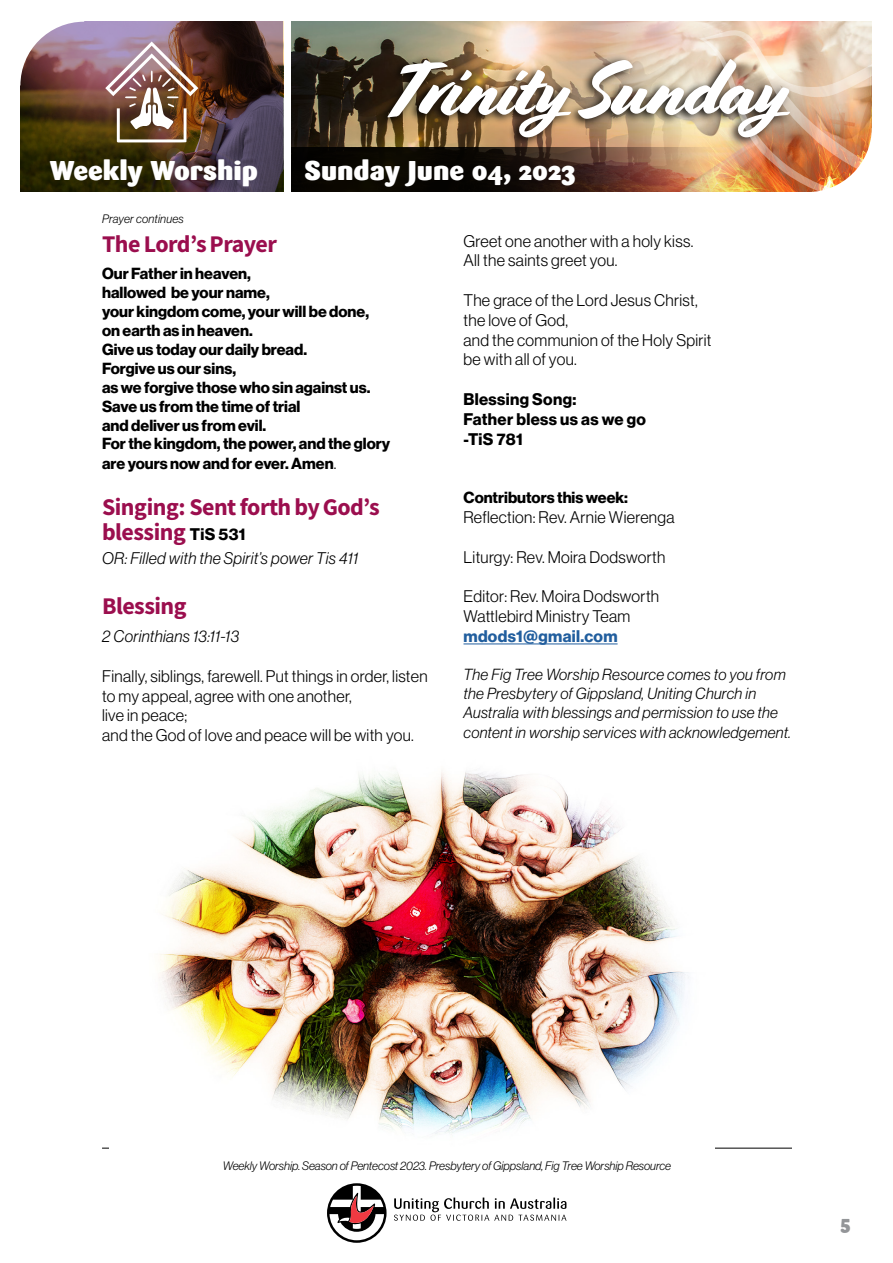
<style>
.page{position:relative;width:893px;height:1263px;background:#fff}
.page>*{position:absolute;margin:0;border:0;box-sizing:border-box;transform-origin:0 0}
.t1{font:76.5px "Cortado";letter-spacing:-.03em;color:#fff}
.t2{font:900 27px "Sari";color:#fff}
.t3{font:24px/25.5px "Source Sans Variable";letter-spacing:-.02em;color:#9b0e4e}
.t4{font:900 19.5px "Sari";color:#939598}
.t5{font:16.5px/19.8px "N Haas Grotesk DS Pro 45 Lt";letter-spacing:.02em;color:#000}
.t6{font:16.5px "N Haas Grotesk DS Pro 46 Lt It";letter-spacing:.02em;color:#000}
.t7{font:16.5px/19.8px "N Haas Grotesk DS Pro 75 Bd";letter-spacing:.02em;color:#000}
.t8{font:16.5px "N Haas Grotesk DS Pro 75 Bd";letter-spacing:.02em;color:#215e9e}
.t9{font:15.75px/19px "N Haas Grotesk DS Pro 75 Bd";color:#000}
.t10{font:15.75px/19.2px "N Haas Grotesk DS Pro 46 Lt It";letter-spacing:.02em;color:#000}
.t11{font:12px "N Haas Grotesk DS Pro 46 Lt It";color:#000}
.t12{font:12px "N Haas Grotesk DS Pro 46 Lt It";letter-spacing:.02em;color:#000}
.s1{font-family:"N Haas Grotesk DS Pro 45 Lt";font-size:16.5px}
.s2{font-family:"N Haas Grotesk DS Pro 75 Bd";font-size:16.5px;color:#000}
</style>
<div class="page">
<svg style="left:394px;top:1197px;width:172px;height:24px"></svg>
<svg style="left:327px;top:1183px;width:60px;height:60px"></svg>
<hr style="left:102px;top:1148px;width:690px;height:1px;background:#000">
<img style="left:292px;top:21px;width:407px;height:127px">
<img style="left:20px;top:21px;width:263px;height:171px">
<img style="left:105px;top:42px;width:93px;height:100px">
<svg style="left:20px;top:21px;width:64px;height:64px"></svg>
<svg style="left:292px;top:148px;width:407px;height:44px;background:#342218"></svg>
<div style="left:376px;top:54px;width:417px;height:94px;background:#000;opacity:.91"></div>
<img style="left:699px;top:21px;width:173px;height:171px">
<img style="left:109px;top:772px;width:605px;height:377px">
<hr style="left:463px;top:644px;width:155px;height:1px;background:#215e9e">
<h1 class="t1" style="left:384px;top:44px;width:409px">Trinity Sunday</h1>
<h2 class="t2" style="left:50px;top:154px;width:210px">Weekly Worship</h2>
<h2 class="t2" style="left:304px;top:154px;width:272px">Sunday June 04, 2023</h2>
<p class="t12" style="left:102px;top:212px;width:83px">Prayer continues</p>
<h3 class="t3" style="left:102px;top:231px;width:177px">The Lord’s Prayer</h3>
<p class="t9" style="left:102px;top:264px;width:290px">Our Father in heaven,<br>hallowed be your name,<br>your kingdom come, your will be done, on earth as in heaven.<br>Give us today our daily bread.<br>Forgive us our sins,<br>as we forgive those who sin against us.<br>Save us from the time of trial<br>and deliver us from evil.<br>For the kingdom, the power, and the glory are yours now and for ever. Amen<span class="s1">.</span></p>
<h3 class="t3" style="left:102px;top:494px;width:279px">Singing: Sent forth by God’s blessing <span class="s2">TiS 531</span></h3>
<p class="t6" style="left:102px;top:549px;width:258px">OR: Filled with the Spirit’s power Tis 411</p>
<h3 class="t3" style="left:102px;top:593px;width:86px">Blessing</h3>
<p class="t6" style="left:102px;top:627px;width:139px">2 Corinthians 13:11-13</p>
<p class="t5" style="left:102px;top:666px;width:327px">Finally, siblings, farewell. Put things in order, listen to my appeal, agree with one another,<br>live in peace;<br>and the God of love and peace will be with you.</p>
<p class="t5" style="left:463px;top:231px;width:231px">Greet one another with a holy kiss.<br>All the saints greet you.</p>
<p class="t5" style="left:463px;top:290px;width:250px">The grace of the Lord Jesus Christ, the love of God,<br>and the communion of the Holy Spirit be with all of you.</p>
<p class="t7" style="left:463px;top:390px;width:184px">Blessing Song:<br>Father bless us as we go -TiS 781</p>
<p class="t9" style="left:463px;top:488px;width:166px">Contributors this week:</p>
<p class="t5" style="left:463px;top:507px;width:213px">Reflection: Rev. Arnie Wierenga</p>
<p class="t5" style="left:463px;top:547px;width:203px">Liturgy: Rev. Moira Dodsworth</p>
<p class="t5" style="left:463px;top:586px;width:197px">Editor: Rev. Moira Dodsworth<br>Wattlebird Ministry Team</p>
<p class="t8" style="left:463px;top:626px;width:156px">mdods1@gmail.com</p>
<p class="t10" style="left:463px;top:665px;width:329px">The Fig Tree Worship Resource comes to you from the Presbytery of Gippsland, Uniting Church in Australia with blessings and permission to use the content in worship services with acknowledgement.</p>
<p class="t11" style="left:223px;top:1159px;width:450px">Weekly Worship. Season of Pentecost 2023. Presbytery of Gippsland, Fig Tree Worship Resource</p>
<p class="t4" style="left:840px;top:1210px;width:11px">5</p>
</div>
